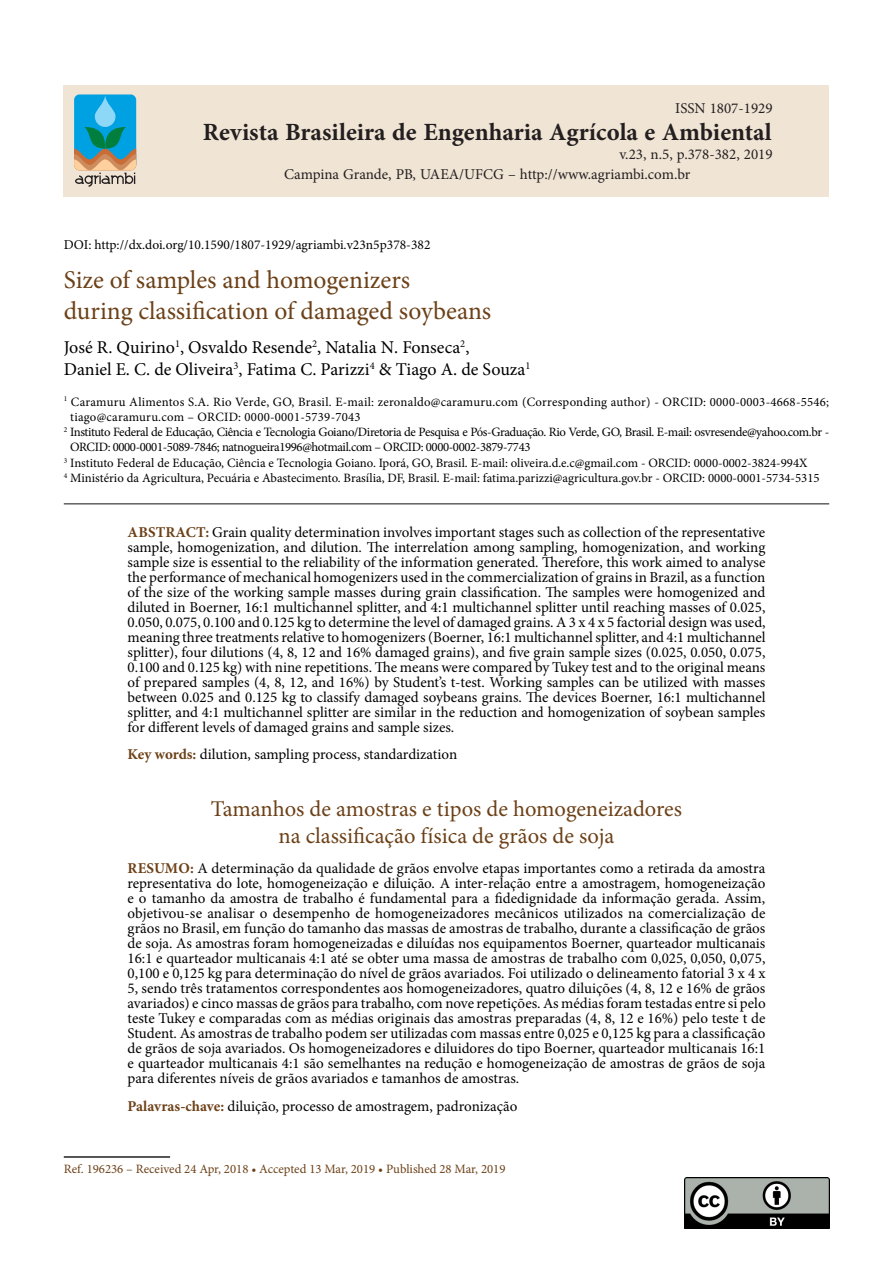
<style>
.page{position:relative;width:893px;height:1263px;background:#fff}
.page>*{position:absolute;margin:0;border:0;box-sizing:border-box;transform-origin:0 0}
.Titulo_RBEAA{font:25.5px "Minion Pro";letter-spacing:-.005em;color:#6c4118}
.Corpo_do_Texto{font:700 24.75px "Minion Pro";letter-spacing:-.005em;color:#231f20}
.Texto_Resumo_RBEAA{font:22.5px "Minion Pro";color:#6c4118}
.Autores_RBEAA{font:18px "Minion Pro";color:#000}
.Texto_Resumo_RBEAA-2{font:15px/15px "Minion Pro";color:#000;text-align:justify}
.Corpo_do_Texto-2{font:15px "Minion Pro";color:#231f20}
.t1{font:13.5px "Minion Pro";color:#000}
.t2{font:12.75px "Minion Pro";color:#000}
.t3{font:12.75px/15.3px "Minion Pro";letter-spacing:-.03em;color:#000}
.t4{font:12.75px/15.3px "Minion Pro";letter-spacing:.02em;color:#000}
.t5{font:12.75px "Minion Pro";color:#6c4118}
.s1{font-weight:700;color:#6c4118}
</style>
<div class="page">
<div style="left:64px;top:85px;width:765px;height:111px;background:#f0e4d4"></div>
<svg style="left:74px;top:94px;width:62px;height:93px"></svg>
<hr style="left:64px;top:503px;width:765px;height:1px;background:#231f20">
<hr style="left:64px;top:1156px;width:106px;height:2px;background:#231f20">
<img style="left:684px;top:1178px;width:145px;height:51px">
<p class="Corpo_do_Texto-2" style="left:675px;top:99px;width:99px">ISSN 1807-1929</p>
<p class="Corpo_do_Texto-2" style="left:619px;top:145px;width:155px">v.23, n.5, p.378-382, 2019</p>
<p class="Corpo_do_Texto" style="left:203px;top:115px;width:570px">Revista Brasileira de Engenharia Agrícola e Ambiental</p>
<p class="Corpo_do_Texto-2" style="left:284px;top:164px;width:408px">Campina Grande, PB, UAEA/UFCG – http://www.agriambi.com.br</p>
<p class="t1" style="left:64px;top:235px;width:368px">DOI: http://dx.doi.org/10.1590/1807-1929/agriambi.v23n5p378-382</p>
<p class="Titulo_RBEAA" style="left:64px;top:263px;width:348px">Size of samples and homogenizers</p>
<p class="Titulo_RBEAA" style="left:64px;top:294px;width:429px">during classification of damaged soybeans</p>
<p class="Autores_RBEAA" style="left:64px;top:336px;width:407px">José R. Quirino<sup>1</sup>, Osvaldo Resende<sup>2</sup>, Natalia N. Fonseca<sup>2</sup>,</p>
<p class="Autores_RBEAA" style="left:64px;top:357px;width:468px">Daniel E. C. de Oliveira<sup>3</sup>, Fatima C. Parizzi<sup>4</sup> &amp; Tiago A. de Souza<sup>1</sup></p>
<p class="t4" style="left:70px;top:394px;width:760px;text-indent:-6px"><sup>1</sup> Caramuru Alimentos S.A. Rio Verde, GO, Brasil. E-mail: zeronaldo@caramuru.com (Corresponding author) - ORCID: 0000-0003-4668-5546; tiago@caramuru.com – ORCID: 0000-0001-5739-7043</p>
<p class="t3" style="left:70px;top:424px;width:761px;text-indent:-6px"><sup>2</sup> Instituto Federal de Educação, Ciência e Tecnologia Goiano/Diretoria de Pesquisa e Pós-Graduação. Rio Verde, GO, Brasil. E-mail: osvresende@yahoo.com.br -<br>ORCID: 0000-0001-5089-7846; natnogueira1996@hotmail.com – ORCID: 0000-0002-3879-7743</p>
<p class="t2" style="left:64px;top:454px;width:745px"><sup>3</sup> Instituto Federal de Educação, Ciência e Tecnologia Goiano. Iporá, GO, Brasil. E-mail: oliveira.d.e.c@gmail.com - ORCID: 0000-0002-3824-994X</p>
<p class="t2" style="left:64px;top:469px;width:757px"><sup>4</sup> Ministério da Agricultura, Pecuária e Abastecimento. Brasília, DF, Brasil. E-mail: fatima.parizzi@agricultura.gov.br - ORCID: 0000-0001-5734-5315</p>
<p class="Texto_Resumo_RBEAA-2" style="left:128px;top:524px;width:640px"><span class="s1">ABSTRACT:</span> Grain quality determination involves important stages such as collection of the representative sample, homogenization, and dilution. The interrelation among sampling, homogenization, and working sample size is essential to the reliability of the information generated. Therefore, this work aimed to analyse the performance of mechanical homogenizers used in the commercialization of grains in Brazil, as a function of the size of the working sample masses during grain classification. The samples were homogenized and diluted in Boerner, 16:1 multichannel splitter, and 4:1 multichannel splitter until reaching masses of 0.025, 0.050, 0.075, 0.100 and 0.125 kg to determine the level of damaged grains. A 3 x 4 x 5 factorial design was used, meaning three treatments relative to homogenizers (Boerner, 16:1 multichannel splitter, and 4:1 multichannel splitter), four dilutions (4, 8, 12 and 16% damaged grains), and five grain sample sizes (0.025, 0.050, 0.075, 0.100 and 0.125 kg) with nine repetitions. The means were compared by Tukey test and to the original means of prepared samples (4, 8, 12, and 16%) by Student’s t-test. Working samples can be utilized with masses between 0.025 and 0.125 kg to classify damaged soybeans grains. The devices Boerner, 16:1 multichannel splitter, and 4:1 multichannel splitter are similar in the reduction and homogenization of soybean samples for different levels of damaged grains and sample sizes.</p>
<p class="Texto_Resumo_RBEAA-2" style="left:128px;top:747px;width:331px"><span class="s1">Key words:</span> dilution, sampling process, standardization</p>
<p class="Texto_Resumo_RBEAA" style="left:211px;top:794px;width:473px">Tamanhos de amostras e tipos de homogeneizadores</p>
<p class="Texto_Resumo_RBEAA" style="left:278px;top:821px;width:337px">na classificação física de grãos de soja</p>
<p class="Texto_Resumo_RBEAA-2" style="left:128px;top:861px;width:640px"><span class="s1">RESUMO:</span> A determinação da qualidade de grãos envolve etapas importantes como a retirada da amostra representativa do lote, homogeneização e diluição. A inter-relação entre a amostragem, homogeneização e o tamanho da amostra de trabalho é fundamental para a fidedignidade da informação gerada. Assim, objetivou-se analisar o desempenho de homogeneizadores mecânicos utilizados na comercialização de grãos no Brasil, em função do tamanho das massas de amostras de trabalho, durante a classificação de grãos de soja. As amostras foram homogeneizadas e diluídas nos equipamentos Boerner, quarteador multicanais 16:1 e quarteador multicanais 4:1 até se obter uma massa de amostras de trabalho com 0,025, 0,050, 0,075, 0,100 e 0,125 kg para determinação do nível de grãos avariados. Foi utilizado o delineamento fatorial 3 x 4 x 5, sendo três tratamentos correspondentes aos homogeneizadores, quatro diluições (4, 8, 12 e 16% de grãos avariados) e cinco massas de grãos para trabalho, com nove repetições. As médias foram testadas entre si pelo teste Tukey e comparadas com as médias originais das amostras preparadas (4, 8, 12 e 16%) pelo teste t de Student. As amostras de trabalho podem ser utilizadas com massas entre 0,025 e 0,125 kg para a classificação de grãos de soja avariados. Os homogeneizadores e diluidores do tipo Boerner, quarteador multicanais 16:1 e quarteador multicanais 4:1 são semelhantes na redução e homogeneização de amostras de grãos de soja para diferentes níveis de grãos avariados e tamanhos de amostras.</p>
<p class="Texto_Resumo_RBEAA-2" style="left:128px;top:1099px;width:391px"><span class="s1">Palavras-chave:</span> diluição, processo de amostragem, padronização</p>
<p class="t5" style="left:64px;top:1160px;width:443px">Ref. 196236 – Received 24 Apr, 2018 • Accepted 13 Mar, 2019 • Published 28 Mar, 2019</p>
</div>
